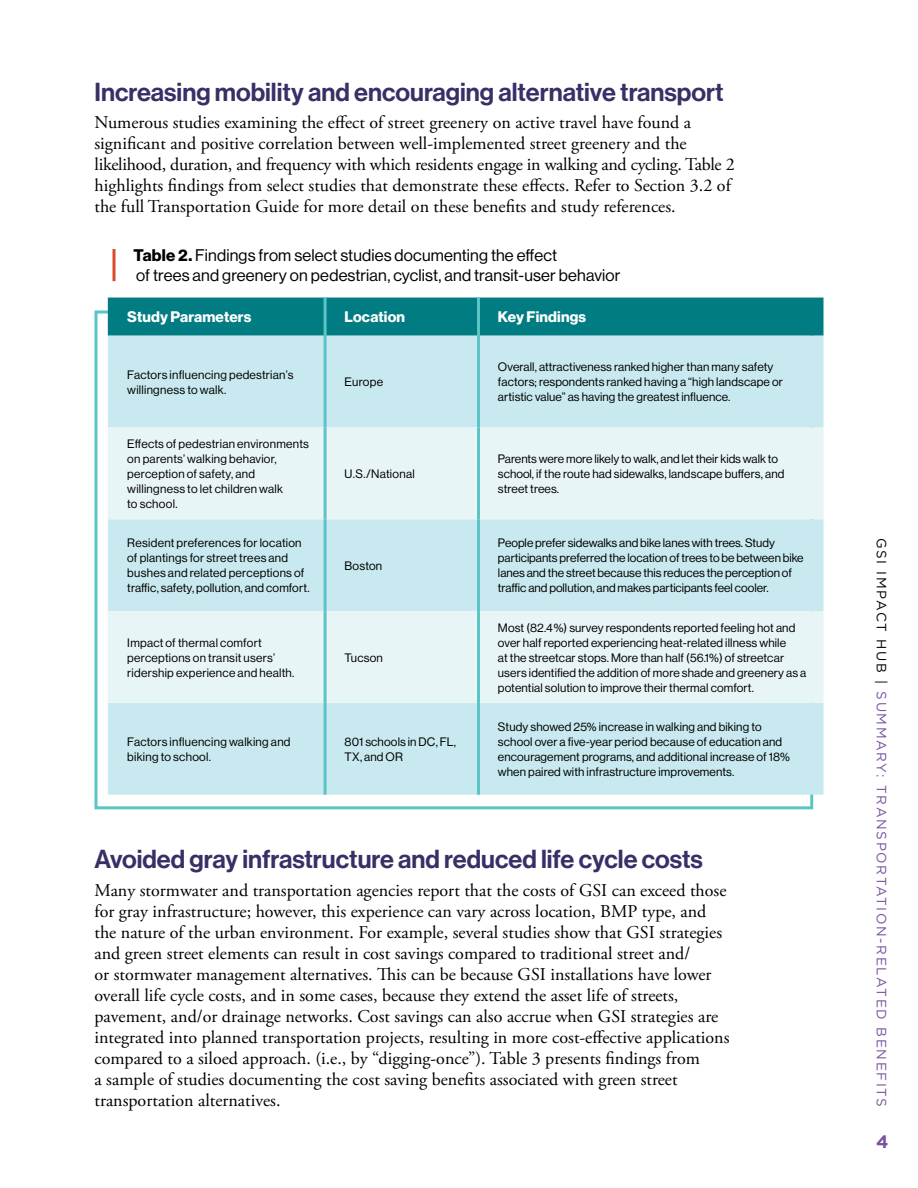
<style>
.page{position:relative;width:918px;height:1188px;background:#fff}
.page>*{position:absolute;margin:0;border:0;box-sizing:border-box;transform-origin:0 0}
.t1{font:25.5px "N Haas Grotesk DS Pro 65 Md";color:#373067}
.t2{font:18px/21px "Adobe Garamond Pro";color:#000}
.t3{font:700 18px "Gotham";color:#77529b}
.t4{font:16.5px/19.8px "N Haas Grotesk DS Pro 55 Rg";letter-spacing:.01em;color:#000}
.t5{font:15px "N Haas Grotesk DS Pro 75 Bd";letter-spacing:.01em;color:#fff}
.t6{font:13.5px "Gotham";letter-spacing:.12em;color:#77529b}
.t7{font:12px/15px "N Haas Grotesk DS Pro 55 Rg";letter-spacing:.01em;color:#000}
.s1{font-family:"N Haas Grotesk DS Pro 75 Bd"}
.s2{color:#000}
</style>
<div class="page">
<div style="left:108px;top:298px;width:716px;height:38px;background:#007c82"></div>
<div style="left:108px;top:336px;width:716px;height:459px;background:#c8e9ef"></div>
<svg style="left:108px;top:428px;width:716px;height:275px;background:#ddf1f4"></svg>
<hr style="left:477px;top:336px;width:3px;height:92px;background:#5ac5c4">
<hr style="left:477px;top:428px;width:3px;height:91px;background:#5ac5c4">
<hr style="left:477px;top:519px;width:3px;height:92px;background:#5ac5c4">
<hr style="left:477px;top:611px;width:3px;height:92px;background:#5ac5c4">
<hr style="left:477px;top:703px;width:3px;height:92px;background:#5ac5c4">
<hr style="left:324px;top:336px;width:3px;height:92px;background:#5ac5c4">
<hr style="left:324px;top:428px;width:3px;height:91px;background:#5ac5c4">
<hr style="left:324px;top:519px;width:3px;height:92px;background:#5ac5c4">
<hr style="left:324px;top:611px;width:3px;height:92px;background:#5ac5c4">
<hr style="left:324px;top:703px;width:3px;height:92px;background:#5ac5c4">
<hr style="left:324px;top:298px;width:3px;height:38px;background:#5ac5c4">
<hr style="left:477px;top:298px;width:3px;height:38px;background:#5ac5c4">
<hr style="left:113px;top:249px;width:3px;height:32px;background:#d94c2b">
<h1 class="t1" style="left:94px;top:77px;width:631px">Increasing mobility and encouraging alternative transport</h1>
<p class="t2" style="left:94px;top:113px;width:642px">Numerous studies examining the effect of street greenery on active travel have found a significant and positive correlation between well-implemented street greenery and the likelihood, duration, and frequency with which residents engage in walking and cycling. Table 2 highlights findings from select studies that demonstrate these effects. Refer to Section 3.2 of the full Transportation Guide for more detail on these benefits and study references.</p>
<h3 class="t4" style="left:134px;top:246px;width:489px"><span class="s1">Table 2.</span> Findings from select studies documenting the effect<br>of trees and greenery on pedestrian, cyclist, and transit-user behavior</h3>
<p class="t5" style="left:127px;top:308px;width:126px">Study Parameters</p>
<p class="t5" style="left:345px;top:308px;width:62px">Location</p>
<p class="t5" style="left:498px;top:308px;width:90px">Key Findings</p>
<p class="t7" style="left:127px;top:367px;width:168px">Factors influencing pedestrian’s willingness to walk.</p>
<p class="t7" style="left:345px;top:375px;width:40px">Europe</p>
<p class="t7" style="left:127px;top:436px;width:183px">Effects of pedestrian environments on parents’ walking behavior, perception of safety, and willingness to let children walk<br>to school.</p>
<p class="t7" style="left:127px;top:536px;width:184px">Resident preferences for location of plantings for street trees and bushes and related perceptions of traffic, safety, pollution, and comfort.</p>
<p class="t7" style="left:127px;top:635px;width:169px">Impact of thermal comfort perceptions on transit users’ ridership experience and health.</p>
<p class="t7" style="left:345px;top:466px;width:72px">U.S./National</p>
<p class="t7" style="left:345px;top:558px;width:39px">Boston</p>
<p class="t7" style="left:345px;top:650px;width:40px">Tucson</p>
<p class="t7" style="left:127px;top:734px;width:165px">Factors influencing walking and biking to school.</p>
<p class="t7" style="left:345px;top:734px;width:113px">801 schools in DC, FL,<br>TX, and OR</p>
<p class="t7" style="left:498px;top:360px;width:287px">Overall, attractiveness ranked higher than many safety factors; respondents ranked having a “high landscape or artistic value” as having the greatest influence.</p>
<p class="t7" style="left:498px;top:451px;width:288px">Parents were more likely to walk, and let their kids walk to school, if the route had sidewalks, landscape buffers, and street trees.</p>
<p class="t7" style="left:498px;top:536px;width:307px">People prefer sidewalks and bike lanes with trees. Study participants preferred the location of trees to be between bike lanes and the street because this reduces the perception of traffic and pollution, and makes participants feel cooler.</p>
<p class="t7" style="left:498px;top:620px;width:310px">Most (82.4 %) survey respondents reported feeling hot and over half reported experiencing heat-related illness while<br>at the streetcar stops. More than half (56.1%) of streetcar users identified the addition of more shade and greenery as a potential solution to improve their thermal comfort.</p>
<p class="t7" style="left:498px;top:719px;width:294px">Study showed 25% increase in walking and biking to school over a five-year period because of education and encouragement programs, and additional increase of 18% when paired with infrastructure improvements.</p>
<h1 class="t1" style="left:94px;top:844px;width:610px">Avoided gray infrastructure and reduced life cycle costs</h1>
<p class="t2" style="left:94px;top:880px;width:637px">Many stormwater and transportation agencies report that the costs of GSI can exceed those for gray infrastructure; however, this experience can vary across location, BMP type, and the nature of the urban environment. For example, several studies show that GSI strategies and green street elements can result in cost savings compared to traditional street and/<br>or stormwater management alternatives. This can be because GSI installations have lower overall life cycle costs, and in some cases, because they extend the asset life of streets, pavement, and/or drainage networks. Cost savings can also accrue when GSI strategies are integrated into planned transportation projects, resulting in more cost-effective applications compared to a siloed approach. (i.e., by “digging-once”). Table 3 presents findings from<br>a sample of studies documenting the cost saving benefits associated with green street transportation alternatives.</p>
<p class="t6" style="left:890px;top:538px;width:571px;rotate:90deg"><span class="s2">GSI IMPACT HUB |</span> SUMMARY: TRANSPORTATION-RELATED BENEFITS</p>
<h2 class="t3" style="left:876px;top:1130px;width:14px">4</h2>
</div>
